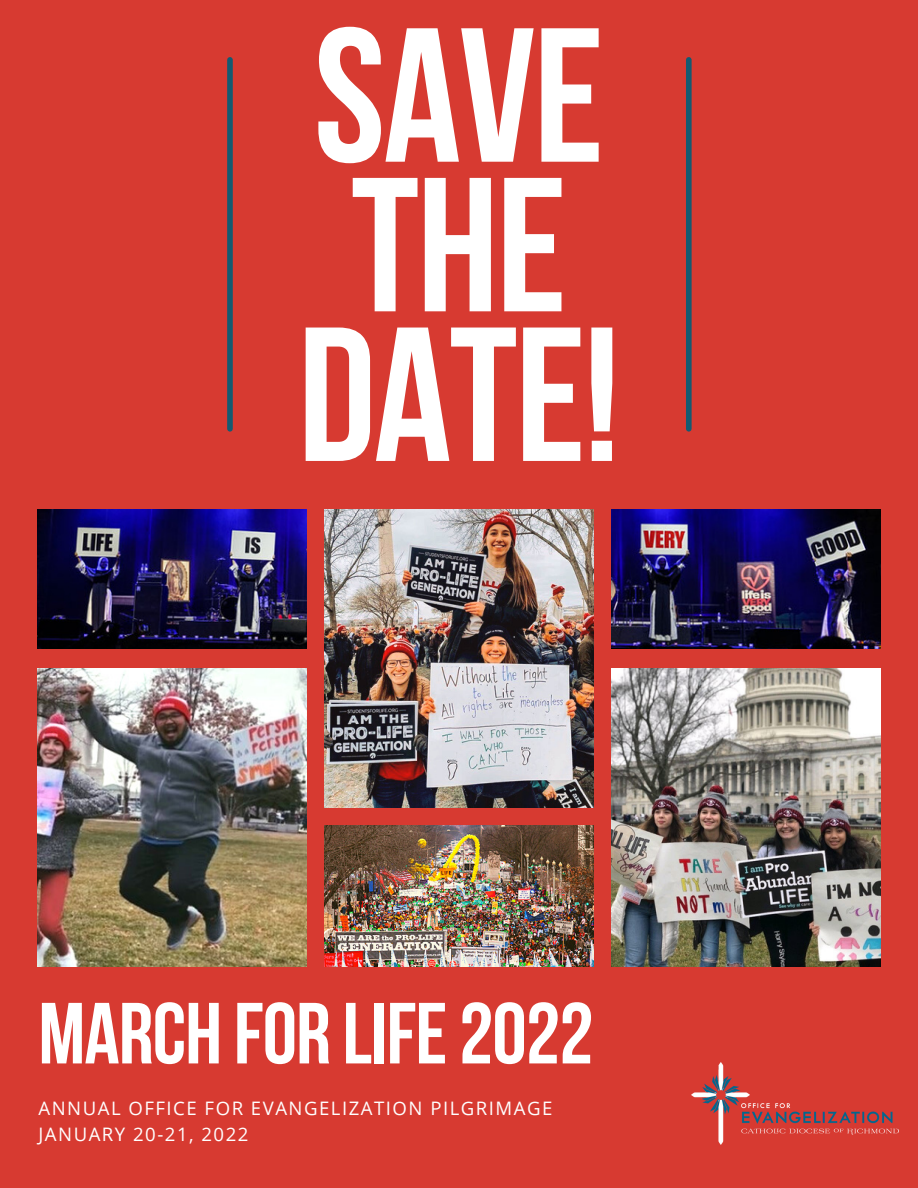
<style>
.page{position:relative;width:918px;height:1188px;background:#d73a31}
.page>*{position:absolute;margin:0;border:0;box-sizing:border-box;transform-origin:0 0}
.t1{font:700 190.65px "Bebas Neue";letter-spacing:-.01em;color:#fff}
.t2{font:700 86.55px "Bebas Neue";letter-spacing:-.01em;color:#fff}
.t3{font:18.6px "Open Sans";letter-spacing:.08em;color:#fff}
</style>
<div class="page">
<img style="left:38px;top:509px;width:269px;height:140px">
<img style="left:38px;top:668px;width:269px;height:298px">
<img style="left:325px;top:509px;width:268px;height:299px">
<img style="left:325px;top:826px;width:268px;height:140px">
<img style="left:611px;top:509px;width:269px;height:140px">
<img style="left:611px;top:668px;width:269px;height:298px">
<img style="left:692px;top:1063px;width:207px;height:82px">
<div style="left:227px;top:60px;width:6px;height:369px;background:#145a71"></div>
<div style="left:686px;top:60px;width:6px;height:369px;background:#145a71"></div>
<p class="t1" style="left:314px;top:19px;width:291px">SAVE</p>
<p class="t1" style="left:351px;top:168px;width:217px">THE</p>
<p class="t1" style="left:298px;top:318px;width:323px">DATE!</p>
<p class="t2" style="left:39px;top:999px;width:556px">MARCH FOR LIFE2022</p>
<p class="t3" style="left:39px;top:1095px;width:515px">ANNUAL OFFICE FOR EVANGELIZATION PILGRIMAGE</p>
<p class="t3" style="left:39px;top:1121px;width:211px">JANUARY 20-21, 2022</p>
</div>
